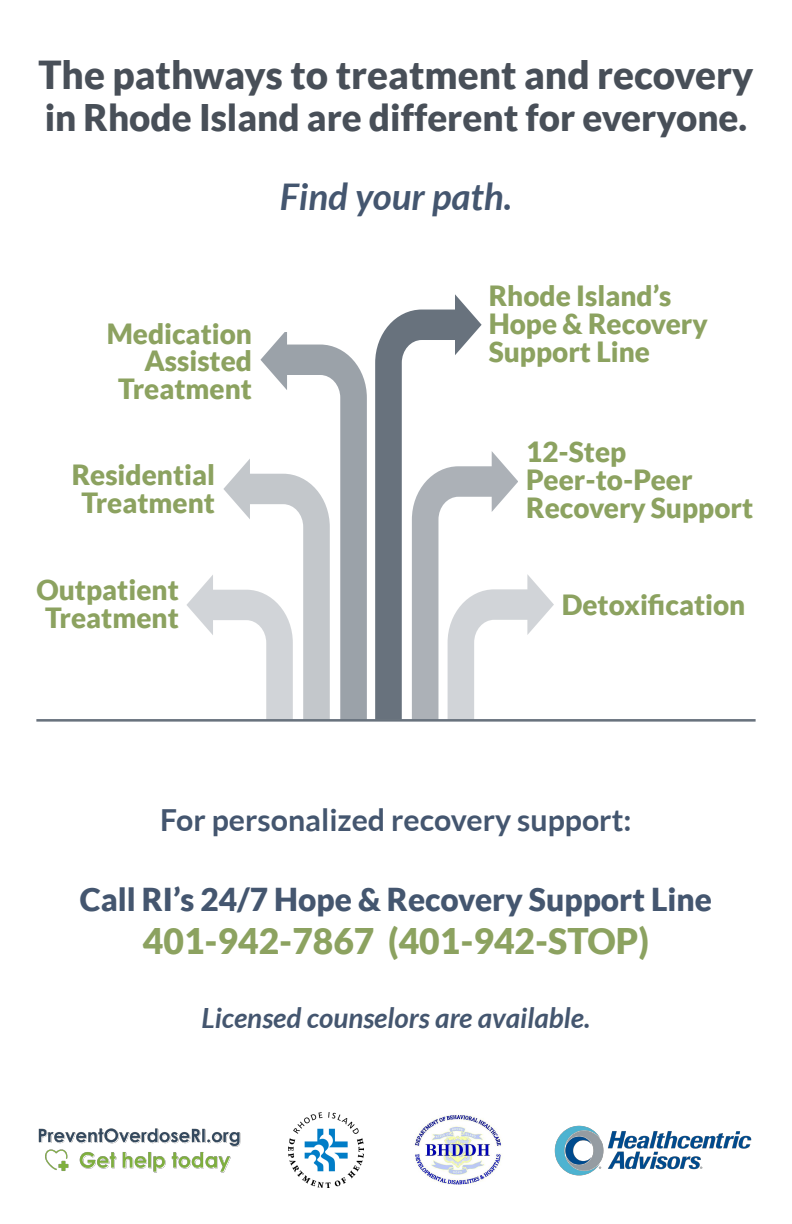
<style>
.page{position:relative;width:792px;height:1224px;background:#fff}
.page>*{position:absolute;margin:0;border:0;box-sizing:border-box;transform-origin:0 0}
.t1{font:900 38.6px "Lato";color:#484f58}
.t2{font:900 36.7px "Lato";color:#484f58}
.t3{font:italic 700 36.7px "Lato";color:#44566f}
.t4{font:900 35.4px "Lato";color:#8ca260}
.t5{font:900 31.6px "Lato";color:#44566f}
.t6{font:700 30.3px "Lato";color:#44566f}
.t7{font:900 27.9px/27.9px "Lato";color:#8ca260;text-align:center}
.t8{font:italic 700 27.8px "Lato";color:#44566f}
</style>
<div class="page">
<svg style="left:261px;top:333px;width:106px;height:386px"></svg>
<svg style="left:187px;top:458px;width:143px;height:261px"></svg>
<svg style="left:481px;top:451px;width:72px;height:184px"></svg>
<svg style="left:375px;top:294px;width:106px;height:425px"></svg>
<hr style="left:36px;top:719px;width:720px;height:3px;background:#68727d">
<img style="left:415px;top:1115px;width:86px;height:70px">
<img style="left:288px;top:1113px;width:76px;height:75px">
<img style="left:38px;top:1128px;width:203px;height:45px">
<img style="left:554px;top:1125px;width:198px;height:51px">
<p class="t1" style="left:38px;top:53px;width:717px">The pathways to treatment and recovery</p>
<p class="t2" style="left:45px;top:96px;width:704px">in Rhode Island are different for everyone.</p>
<p class="t7" style="left:107px;top:319px;width:147px;text-align:right">Medication<br>Assisted<br>Treatment</p>
<p class="t7" style="left:72px;top:460px;width:145px">Residential<br>Treatment</p>
<p class="t7" style="left:37px;top:576px;width:144px">Outpatient<br>Treatment</p>
<p class="t3" style="left:280px;top:175px;width:234px">Find your path.</p>
<p class="t7" style="left:489px;top:281px;width:184px">Rhode Island’s</p>
<p class="t7" style="left:489px;top:309px;width:221px;text-align:left">Hope &amp; Recovery<br>Support Line</p>
<p class="t7" style="left:526px;top:437px;width:228px;text-align:left">12-Step<br>Peer-to-Peer<br>Recovery Support</p>
<p class="t7" style="left:562px;top:590px;width:185px">Detoxification</p>
<p class="t6" style="left:160px;top:803px;width:473px">For personalized recovery support:</p>
<p class="t5" style="left:80px;top:881px;width:634px">Call RI’s 24/7 Hope &amp; Recovery Support Line</p>
<p class="t4" style="left:143px;top:920px;width:508px">401-942-7867 (401-942-STOP)</p>
<p class="t8" style="left:201px;top:1002px;width:390px">Licensed counselors are available.</p>
</div>
